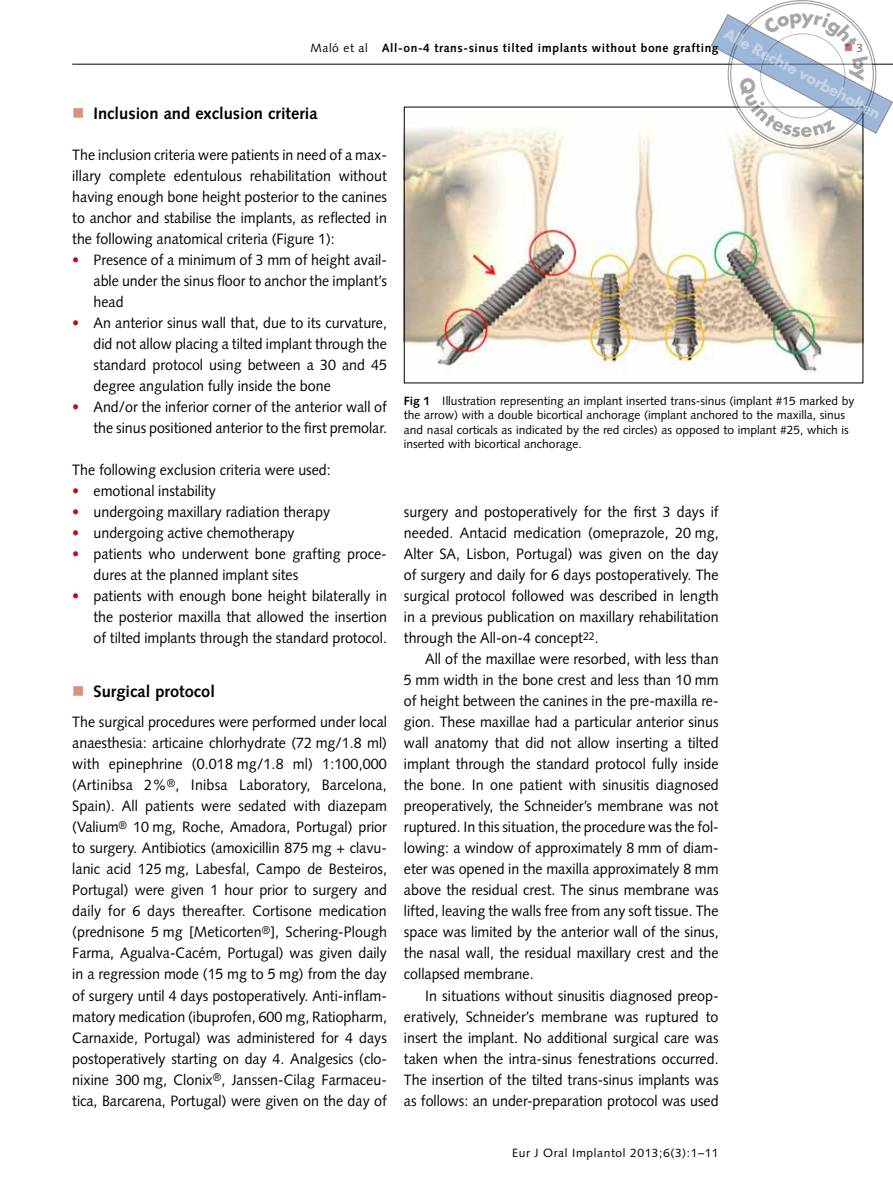
<style>
.page{position:relative;width:893px;height:1191px;background:#fff}
.page>*{position:absolute;margin:0;border:0;box-sizing:border-box;transform-origin:0 0}
.t1{font:700 16.5px "Syntax LT Std";color:#000}
.t2{font:700 16.5px "Futura T";color:rgb(255 255 255/.4)}
.t3{font:15px/21px "Syntax LT Std";color:#000;text-align:justify;scale:.95 1}
.t4{font:12px/14.4px "Syntax LT Std";color:#000}
.t5{font:700 12px "Syntax LT Std";letter-spacing:.05em;color:#000}
.t6{font:12px "Syntax LT Std";letter-spacing:.05em;color:#000}
.s1{font-weight:400}
.s2{color:#b21418}
.s3{font-weight:700}
</style>
<div class="page">
<hr style="left:72px;top:64px;width:821px;height:1px;background:#000">
<img style="left:406px;top:127px;width:455px;height:245px">
<svg style="left:710px;top:0;width:183px;height:149px"></svg>
<p class="t2" style="left:729px;top:25px;width:176px;rotate:28deg">Alle Rechte vorbehalten</p>
<p class="t5" style="left:310px;top:41px;width:410px"><span class="s1">Maló et al</span> All-on-4 trans-sinus tilted implants without bone grafting</p>
<p class="t4" style="left:844px;top:40px;width:20px"><span class="s2">■</span> 3</p>
<p class="t1" style="left:94px;top:104px;width:226px">Inclusion and exclusion criteria</p>
<p class="t3" style="left:72px;top:144px;width:333px">The inclusion criteria were patients in need of a max&shy;illary complete edentulous rehabilitation without having enough bone height posterior to the canines to anchor and stabilise the implants, as reflected in the following anatomical criteria (Figure 1):</p>
<p class="t3" style="left:94px;top:249px;width:310px;text-indent:-21px"><span class="s2">•</span> Presence of a minimum of 3 mm of height avail&shy;able under the sinus floor to anchor the implant’s head</p>
<p class="t3" style="left:94px;top:312px;width:310px;text-indent:-21px"><span class="s2">•</span> An anterior sinus wall that, due to its curvature, did not allow placing a tilted implant through the standard protocol using between a 30 and 45 degree angulation fully inside the bone</p>
<p class="t3" style="left:72px;top:396px;width:333px;text-align:right"><span class="s2">•</span> And/or the inferior corner of the anterior wall of the sinus positioned anterior to the first premolar.</p>
<p class="t3" style="left:72px;top:459px;width:274px">The following exclusion criteria were used:</p>
<p class="t3" style="left:72px;top:480px;width:153px"><span class="s2">•</span> emotional instability</p>
<p class="t3" style="left:72px;top:501px;width:273px"><span class="s2">•</span> undergoing maxillary radiation therapy</p>
<p class="t3" style="left:72px;top:522px;width:236px"><span class="s2">•</span> undergoing active chemotherapy</p>
<p class="t3" style="left:94px;top:543px;width:310px;text-indent:-21px"><span class="s2">•</span> patients who underwent bone grafting proce&shy;dures at the planned implant sites</p>
<p class="t3" style="left:94px;top:585px;width:310px;text-indent:-21px"><span class="s2">•</span> patients with enough bone height bilaterally in the posterior maxilla that allowed the insertion of tilted implants through the standard protocol.</p>
<p class="t1" style="left:94px;top:682px;width:123px">Surgical protocol</p>
<p class="t3" style="left:72px;top:711px;width:333px">The surgical procedures were performed under local anaesthesia: articaine chlorhydrate (72 mg/1.8 ml) with epinephrine (0.018 mg/1.8 ml) 1:100,000 (Artinibsa 2%<sup>®</sup>, Inibsa Laboratory, Barcelona, Spain). All patients were sedated with diazepam (Valium<sup>®</sup> 10 mg, Roche, Amadora, Portugal) prior to surgery. Antibiotics (amoxicillin 875 mg + clavu&shy;lanic acid 125 mg, Labesfal, Campo de Besteiros, Portugal) were given 1 hour prior to surgery and daily for 6 days thereafter. Cortisone medication (prednisone 5 mg [Meticorten<sup>®</sup>], Schering-Plough Farma, Agualva-Cacém, Portugal) was given daily in a regression mode (15 mg to 5 mg) from the day of surgery until 4 days postoperatively. Anti-inflam&shy;matory medication (ibuprofen, 600 mg, Ratiopharm, Carnaxide, Portugal) was administered for 4 days postoperatively starting on day 4. Analgesics (clo&shy;nixine 300 mg, Clonix<sup>®</sup>, Janssen-Cilag Farmaceu&shy;tica, Barcarena, Portugal) were given on the day of</p>
<p class="t4" style="left:404px;top:394px;width:452px"><span class="s3">Fig 1</span> Illustration representing an implant inserted trans-sinus (implant #15 marked by the arrow) with a double bicortical anchorage (implant anchored to the maxilla, sinus and nasal corticals as indicated by the red circles) as opposed to implant #25, which is inserted with bicortical anchorage.</p>
<p class="t3" style="left:404px;top:501px;width:333px">surgery and postoperatively for the first 3 days if needed. Antacid medication (omeprazole, 20 mg, Alter SA, Lisbon, Portugal) was given on the day of surgery and daily for 6 days postoperatively. The surgical protocol followed was described in length in a previous publication on maxillary rehabilitation through the All-on-4 concept<sup>22</sup>.</p>
<p class="t3" style="left:404px;top:648px;width:333px;text-indent:21px">All of the maxillae were resorbed, with less than 5 mm width in the bone crest and less than 10 mm of height between the canines in the pre-maxilla re&shy;gion. These maxillae had a particular anterior sinus wall anatomy that did not allow inserting a tilted implant through the standard protocol fully inside the bone. In one patient with sinusitis diagnosed preoperatively, the Schneider’s membrane was not ruptured. In this situation, the procedure was the fol&shy;lowing: a window of approximately 8 mm of diam&shy;eter was opened in the maxilla approximately 8 mm above the residual crest. The sinus membrane was lifted, leaving the walls free from any soft tissue. The space was limited by the anterior wall of the sinus, the nasal wall, the residual maxillary crest and the collapsed membrane.</p>
<p class="t3" style="left:404px;top:984px;width:333px;text-indent:21px">In situations without sinusitis diagnosed preop&shy;eratively, Schneider’s membrane was ruptured to insert the implant. No additional surgical care was taken when the intra-sinus fenestrations occurred.<br>The insertion of the tilted trans-sinus implants was as follows: an under-preparation protocol was used</p>
<p class="t6" style="left:512px;top:1146px;width:208px">Eur J Oral Implantol 2013;6(3):1–11</p>
</div>
